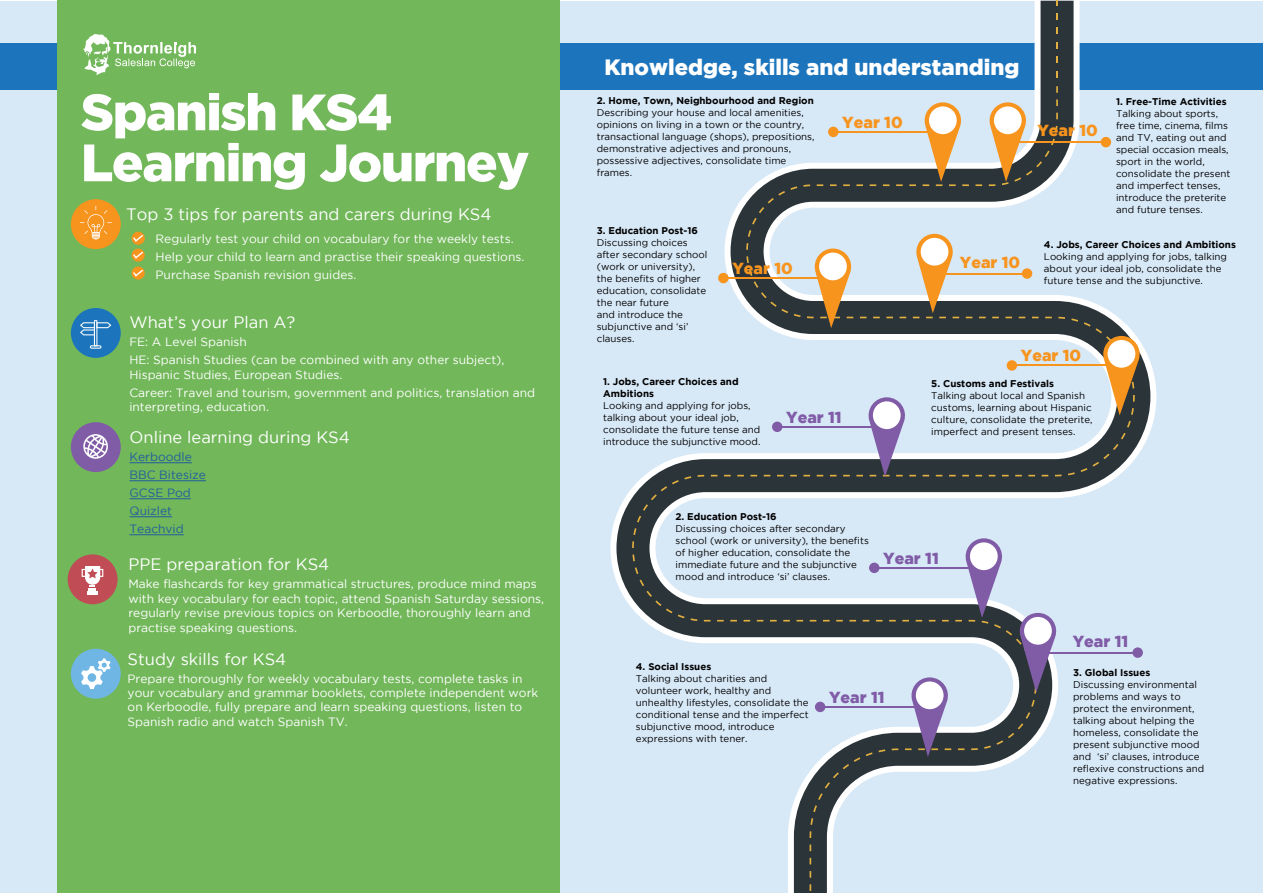
<style>
.page{position:relative;width:1263px;height:893px;background:#fff}
.page>*{position:absolute;margin:0;border:0;box-sizing:border-box;transform-origin:0 0}
.t1{font:900 52.5px "Gotham";letter-spacing:-.025em;color:#fff}
.t2{font:900 51px "Gotham";letter-spacing:-.025em;color:#fff}
.t3{font:900 22.2px "Gotham";color:#fff}
.t4{font:16.5px "Gotham";color:#fff}
.t5{font:900 15.9px "Gotham";color:#f7941e}
.t6{font:900 15.9px "Gotham";color:#805ca7}
.t7{font:12px/14.4px "Gotham";color:#fff}
.t8{font:12px/18px "Gotham";color:#215e9e}
.t9{font:9.75px/12px "Gotham";color:#000}
.t10{font:700 9.75px/12px "Gotham";color:#000}
</style>
<div class="page">
<div style="left:0;top:1px;width:1263px;height:892px;background:#d7e8f7"></div>
<div style="left:0;top:43px;width:1263px;height:47px;background:#1c75bc"></div>
<svg style="left:616px;top:1px;width:534px;height:892px"></svg>
<svg style="left:632px;top:86px;width:503px;height:805px"></svg>
<div style="left:57px;top:1px;width:503px;height:892px;background:#72b75a"></div>
<svg style="left:84px;top:34px;width:113px;height:41px"></svg>
<div style="left:71px;top:649px;width:50px;height:50px;background:#6fb6e4;border-radius:50%"></div>
<svg style="left:81px;top:658px;width:30px;height:31px"></svg>
<div style="left:68px;top:554px;width:50px;height:50px;background:#c04c55;border-radius:50%"></div>
<svg style="left:82px;top:566px;width:21px;height:24px"></svg>
<hr style="left:87px;top:591px;width:11px;height:4px;background:#fff">
<div style="left:71px;top:308px;width:50px;height:50px;background:#1c75bc;border-radius:50%"></div>
<div style="left:71px;top:199px;width:50px;height:50px;background:#f7941e;border-radius:50%"></div>
<svg style="left:80px;top:206px;width:32px;height:34px"></svg>
<hr style="left:94px;top:320px;width:3px;height:26px;background:#fff">
<svg style="left:80px;top:321px;width:31px;height:27px"></svg>
<div style="left:71px;top:422px;width:50px;height:50px;background:#805ca7;border-radius:50%"></div>
<svg style="left:83px;top:434px;width:25px;height:25px"></svg>
<svg style="left:132px;top:232px;width:13px;height:13px"></svg>
<svg style="left:133px;top:235px;width:10px;height:7px"></svg>
<svg style="left:132px;top:249px;width:13px;height:13px"></svg>
<svg style="left:133px;top:252px;width:10px;height:7px"></svg>
<hr style="left:130px;top:462px;width:62px;height:1px;background:#215e9e">
<hr style="left:130px;top:480px;width:76px;height:1px;background:#215e9e">
<hr style="left:130px;top:498px;width:61px;height:1px;background:#215e9e">
<hr style="left:130px;top:516px;width:42px;height:1px;background:#215e9e">
<hr style="left:130px;top:534px;width:54px;height:1px;background:#215e9e">
<svg style="left:132px;top:266px;width:13px;height:14px"></svg>
<svg style="left:133px;top:270px;width:10px;height:6px"></svg>
<svg style="left:1056px;top:71px;width:2px;height:6px"></svg>
<svg style="left:1056px;top:56px;width:2px;height:7px"></svg>
<svg style="left:1056px;top:42px;width:2px;height:7px"></svg>
<svg style="left:1056px;top:28px;width:2px;height:6px"></svg>
<svg style="left:1056px;top:13px;width:2px;height:7px"></svg>
<svg style="left:1056px;top:0;width:2px;height:6px"></svg>
<hr style="left:1001px;top:141px;width:101px;height:2px;background:#f7941e">
<div style="left:1101px;top:137px;width:10px;height:10px;background:#f7941e;border-radius:50%"></div>
<svg style="left:987px;top:102px;width:42px;height:80px"></svg>
<div style="left:994px;top:106px;width:28px;height:28px;background:#fff;border-radius:50%"></div>
<hr style="left:781px;top:426px;width:100px;height:1px;background:#805ca7">
<div style="left:772px;top:422px;width:10px;height:10px;background:#805ca7;border-radius:50%"></div>
<svg style="left:866px;top:397px;width:42px;height:80px"></svg>
<div style="left:873px;top:401px;width:28px;height:28px;background:#fff;border-radius:50%"></div>
<hr style="left:837px;top:131px;width:101px;height:2px;background:#f7941e">
<div style="left:828px;top:127px;width:10px;height:10px;background:#f7941e;border-radius:50%"></div>
<svg style="left:922px;top:102px;width:42px;height:80px"></svg>
<div style="left:929px;top:106px;width:28px;height:28px;background:#fff;border-radius:50%"></div>
<hr style="left:727px;top:277px;width:101px;height:2px;background:#f7941e">
<div style="left:718px;top:273px;width:11px;height:10px;background:#f7941e;border-radius:50%"></div>
<svg style="left:812px;top:249px;width:42px;height:79px"></svg>
<div style="left:819px;top:253px;width:28px;height:27px;background:#fff;border-radius:50%"></div>
<hr style="left:923px;top:273px;width:100px;height:1px;background:#f7941e">
<div style="left:1022px;top:268px;width:10px;height:11px;background:#f7941e;border-radius:50%"></div>
<svg style="left:914px;top:234px;width:42px;height:79px"></svg>
<div style="left:921px;top:238px;width:27px;height:28px;background:#fff;border-radius:50%"></div>
<hr style="left:1015px;top:365px;width:101px;height:1px;background:#f7941e">
<div style="left:1007px;top:360px;width:10px;height:11px;background:#f7941e;border-radius:50%"></div>
<svg style="left:1101px;top:336px;width:42px;height:79px"></svg>
<div style="left:1107px;top:340px;width:28px;height:28px;background:#fff;border-radius:50%"></div>
<hr style="left:878px;top:567px;width:101px;height:1px;background:#805ca7">
<div style="left:869px;top:563px;width:10px;height:10px;background:#805ca7;border-radius:50%"></div>
<svg style="left:963px;top:538px;width:42px;height:80px"></svg>
<div style="left:970px;top:542px;width:28px;height:28px;background:#fff;border-radius:50%"></div>
<hr style="left:1033px;top:652px;width:101px;height:1px;background:#805ca7">
<div style="left:1132px;top:647px;width:11px;height:11px;background:#805ca7;border-radius:50%"></div>
<svg style="left:1017px;top:613px;width:42px;height:79px;background:#7d7394"></svg>
<div style="left:1024px;top:617px;width:28px;height:28px;background:#fff;border-radius:50%"></div>
<hr style="left:824px;top:706px;width:100px;height:2px;background:#805ca7">
<div style="left:815px;top:702px;width:10px;height:10px;background:#805ca7;border-radius:50%"></div>
<svg style="left:909px;top:677px;width:42px;height:80px"></svg>
<div style="left:916px;top:681px;width:27px;height:28px;background:#fff;border-radius:50%"></div>
<h2 class="t2" style="left:81px;top:83px;width:313px">Spanish KS4</h2>
<h1 class="t1" style="left:81px;top:132px;width:450px">Learning Journey</h1>
<h3 class="t4" style="left:126px;top:205px;width:367px">Top 3 tips for parents and carers during KS4</h3>
<p class="t7" style="left:156px;top:229px;width:370px;line-height:18px">Regularly test your child on vocabulary for the weekly tests.<br>Help your child to learn and practise their speaking questions.<br>Purchase Spanish revision guides.</p>
<h3 class="t4" style="left:129px;top:313px;width:167px">What’s your Plan A?</h3>
<p class="t7" style="left:129px;top:333px;width:376px;line-height:18px">FE: A Level Spanish<br>HE: Spanish Studies (can be combined with any other subject),</p>
<p class="t7" style="left:129px;top:365px;width:407px;line-height:18px">Hispanic Studies, European Studies.<br>Career: Travel and tourism, government and politics, translation and</p>
<p class="t7" style="left:129px;top:400px;width:141px">interpreting, education.</p>
<h3 class="t4" style="left:130px;top:428px;width:222px">Online learning during KS4</h3>
<p class="t8" style="left:130px;top:448px;width:78px">Kerboodle<br>BBC Bitesize<br>GCSE Pod<br>Quizlet<br>Teachvid</p>
<h3 class="t4" style="left:128px;top:555px;width:202px">PPE preparation for KS4</h3>
<p class="t7" style="left:128px;top:577px;width:417px">Make flashcards for key grammatical structures, produce mind maps with key vocabulary for each topic, attend Spanish Saturday sessions, regularly revise previous topics on Kerboodle, thoroughly learn and practise speaking questions.</p>
<h3 class="t4" style="left:128px;top:650px;width:160px">Study skills for KS4</h3>
<p class="t7" style="left:128px;top:671px;width:412px">Prepare thoroughly for weekly vocabulary tests, complete tasks in your vocabulary and grammar booklets, complete independent work on Kerboodle, fully prepare and learn speaking questions, listen to Spanish radio and watch Spanish TV.</p>
<h3 class="t3" style="left:604px;top:54px;width:417px">Knowledge, skills and understanding</h3>
<p class="t10" style="left:597px;top:94px;width:219px">2. Home, Town, Neighbourhood and Region</p>
<p class="t9" style="left:597px;top:106px;width:219px">Describing your house and local amenities, opinions on living in a town or the country, transactional language (shops), prepositions, demonstrative adjectives and pronouns, possessive adjectives, consolidate time frames.</p>
<h3 class="t5" style="left:842px;top:113px;width:62px">Year 10</h3>
<h3 class="t5" style="left:1037px;top:121px;width:62px">Year 10</h3>
<p class="t10" style="left:1116px;top:96px;width:112px">1. Free-Time Activities</p>
<p class="t9" style="left:1116px;top:108px;width:116px">Talking about sports, free time, cinema, films and TV, eating out and special occasion meals, sport in the world, consolidate the present and imperfect tenses, introduce the preterite and future tenses.</p>
<p class="t10" style="left:597px;top:225px;width:103px">3. Education Post-16</p>
<p class="t9" style="left:597px;top:237px;width:112px">Discussing choices after secondary school (work or university), the benefits of higher education, consolidate the near future<br>and introduce the subjunctive and ‘si’ clauses.</p>
<p class="t10" style="left:1044px;top:239px;width:193px">4. Jobs, Career Choices and Ambitions</p>
<p class="t9" style="left:1044px;top:251px;width:185px">Looking and applying for jobs, talking about your ideal job, consolidate the future tense and the subjunctive.</p>
<h3 class="t5" style="left:960px;top:253px;width:62px">Year 10</h3>
<h3 class="t5" style="left:732px;top:259px;width:62px">Year 10</h3>
<p class="t10" style="left:603px;top:375px;width:137px">1. Jobs, Career Choices and<br>Ambitions</p>
<p class="t9" style="left:603px;top:399px;width:159px">Looking and applying for jobs, talking about your ideal job, consolidate the future tense and introduce the subjunctive mood.</p>
<h3 class="t6" style="left:786px;top:408px;width:57px">Year 11</h3>
<h3 class="t5" style="left:1021px;top:347px;width:62px">Year 10</h3>
<p class="t10" style="left:931px;top:377px;width:124px">5. Customs and Festivals</p>
<p class="t9" style="left:931px;top:389px;width:163px">Talking about local and Spanish customs, learning about Hispanic culture, consolidate the preterite, imperfect and present tenses.</p>
<p class="t10" style="left:675px;top:510px;width:103px">2. Education Post-16</p>
<p class="t9" style="left:675px;top:522px;width:195px">Discussing choices after secondary school (work or university), the benefits of higher education, consolidate the immediate future and the subjunctive mood and introduce ‘si’ clauses.</p>
<h3 class="t6" style="left:883px;top:549px;width:57px">Year 11</h3>
<h3 class="t6" style="left:1073px;top:632px;width:57px">Year 11</h3>
<p class="t10" style="left:636px;top:660px;width:77px">4. Social Issues</p>
<p class="t9" style="left:636px;top:673px;width:174px">Talking about charities and volunteer work, healthy and unhealthy lifestyles, consolidate the conditional tense and the imperfect subjunctive mood, introduce expressions with tener.</p>
<h3 class="t6" style="left:829px;top:688px;width:57px">Year 11</h3>
<p class="t10" style="left:1073px;top:666px;width:79px">3. Global Issues</p>
<p class="t9" style="left:1073px;top:678px;width:133px">Discussing environmental problems and ways to protect the environment, talking about helping the homeless, consolidate the present subjunctive mood and ‘si’ clauses, introduce reflexive constructions and negative expressions.</p>
</div>
